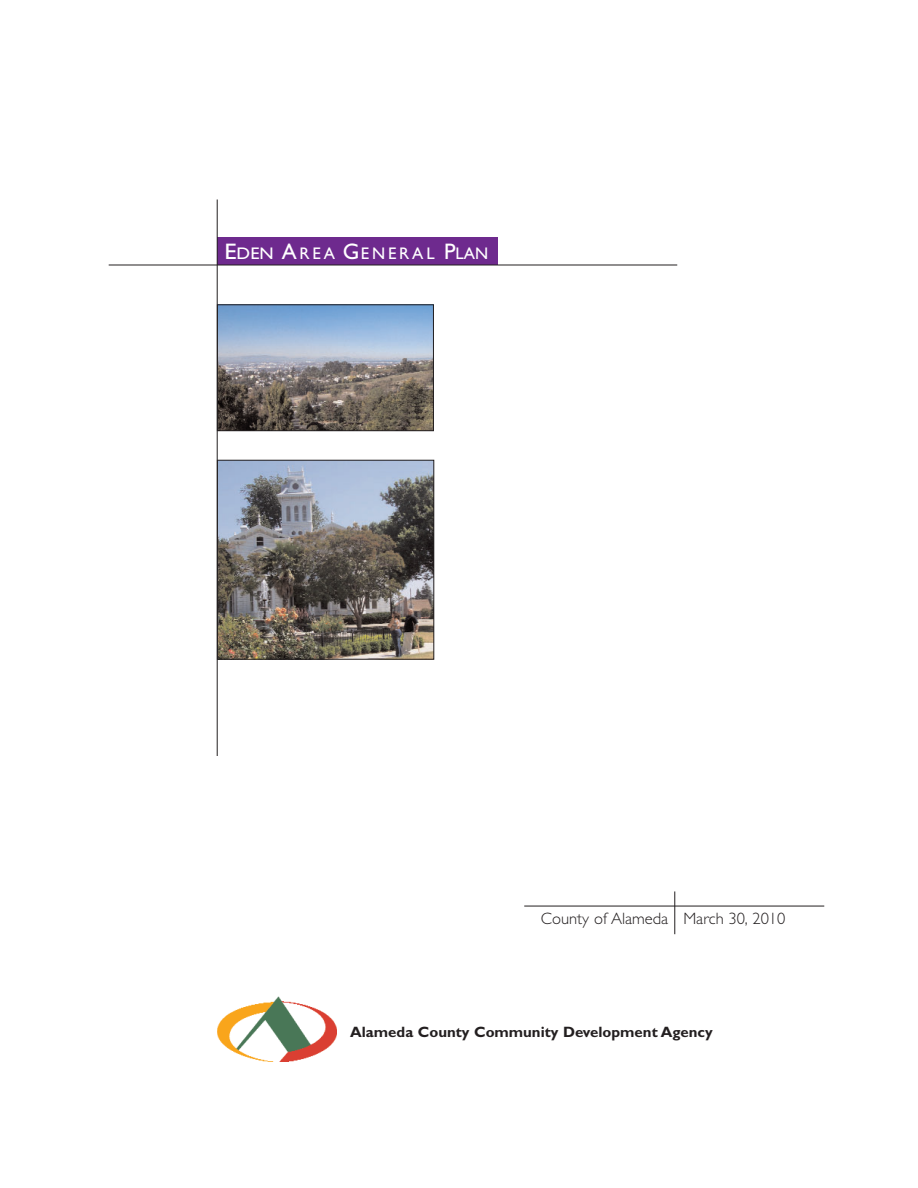
<style>
.page{position:relative;width:918px;height:1188px;background:#fff}
.page>*{position:absolute;margin:0;border:0;box-sizing:border-box;transform-origin:0 0}
.t1{font:16.8px "Gill Sans";letter-spacing:.165em;color:#fff;scale:1.08 1}
.t2{font:300 16.5px "Gill Sans";color:#231f20}
.t3{font:700 15px "Gill Sans";color:#231f20}
.s1{font-size:22.5px}
</style>
<div class="page">
<div style="left:217px;top:237px;width:280px;height:28px;background:#6e2a8e"></div>
<svg style="left:218px;top:304px;width:457px;height:631px"></svg>
<hr style="left:524px;top:906px;width:300px;height:1px;background:#231f20">
<hr style="left:109px;top:265px;width:568px;height:1px;background:#231f20">
<img style="left:217px;top:996px;width:119px;height:66px">
<hr style="left:217px;top:200px;width:1px;height:556px;background:#231f20">
<p class="t1" style="left:224px;top:243px;width:246px"><span class="s1">E</span>DEN <span class="s1">A</span>REA <span class="s1">G</span>ENERAL <span class="s1">P</span>LAN</p>
<p class="t2" style="left:541px;top:909px;width:246px">County of Alameda March 30, 2010</p>
<p class="t3" style="left:350px;top:1023px;width:364px">Alameda County Community Development Agency</p>
</div>
